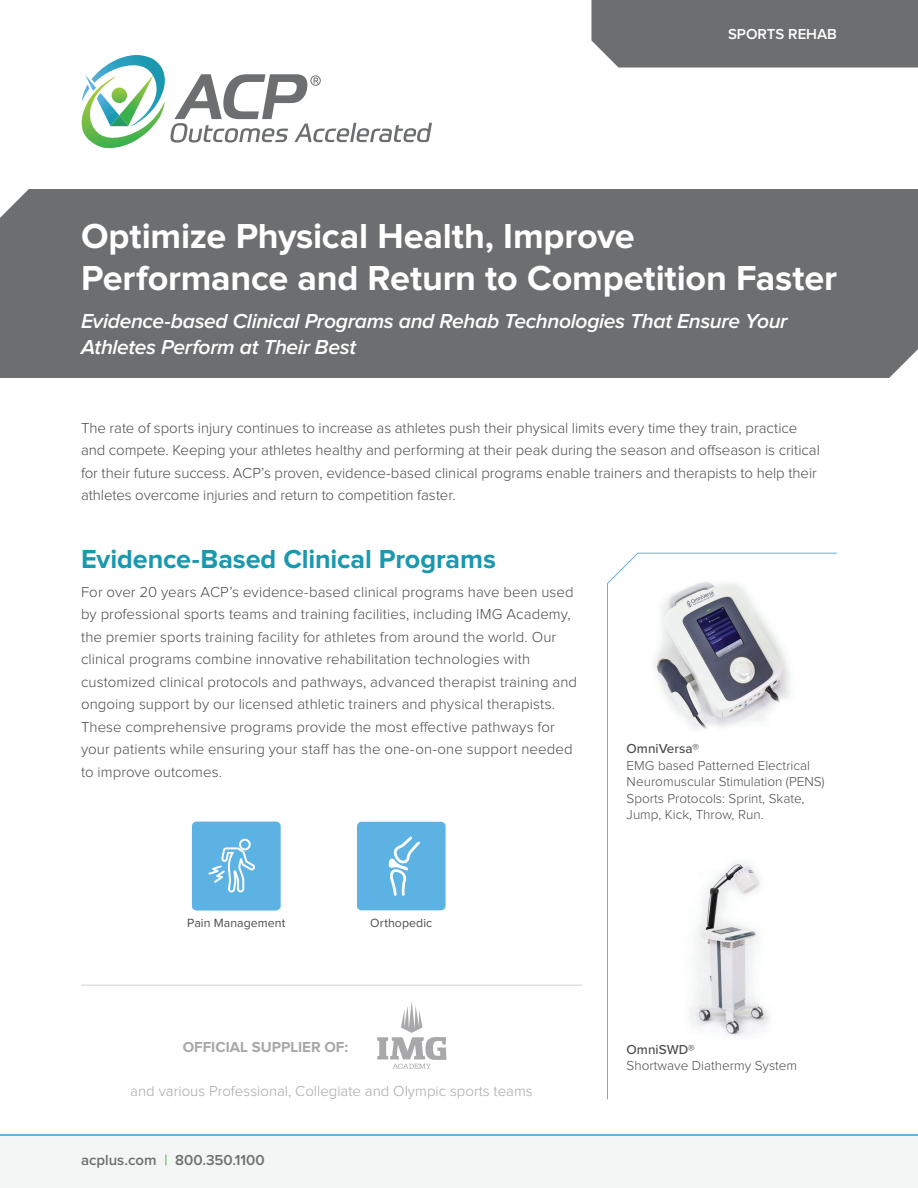
<style>
.page{position:relative;width:918px;height:1188px;background:#fff}
.page>*{position:absolute;margin:0;border:0;box-sizing:border-box;transform-origin:0 0}
.t1{font:700 36px/42px "Proxima Nova";letter-spacing:-.005em;color:#fff}
.t2{font:700 27px "Proxima Nova";letter-spacing:-.005em;color:#1a98ae}
.t3{font:italic 600 21px/25.2px "Proxima Nova";letter-spacing:-.015em;color:#fff}
.t4{font:300 15px/22.5px "Proxima Nova";letter-spacing:.005em;color:#4b4c4d}
.t5{font:300 15px "Proxima Nova";color:#a8a8ab}
.t6{font:600 15px "Proxima Nova";color:#6d6e70}
.t7{font:700 15px "Proxima Nova";color:#a8a8ab}
.t8{font:600 15px "Proxima Nova";color:#fff}
.t9{font:300 13.5px/16.5px "Proxima Nova";color:#4b4c4d}
.t10{font:500 13.5px "Proxima Nova";color:#4b4c4d}
.t11{font:12.3px "Proxima Nova";letter-spacing:.005em;color:#4b4c4d}
.s1{font-weight:400;color:#38af4c}
.s2{font-weight:500}
</style>
<div class="page">
<div style="left:0;top:189px;width:918px;height:189px;background:#6d6e70"></div>
<div style="left:591px;top:0;width:327px;height:68px;background:#6d6e70"></div>
<svg style="left:81px;top:55px;width:351px;height:93px"></svg>
<svg style="left:889px;top:349px;width:29px;height:29px"></svg>
<svg style="left:0;top:189px;width:29px;height:29px"></svg>
<div style="left:0;top:1134px;width:918px;height:54px;background:#f3f6f4"></div>
<hr style="left:0;top:1134px;width:918px;height:1px;background:#61b3e4">
<svg style="left:607px;top:552px;width:230px;height:548px"></svg>
<svg style="left:377px;top:1002px;width:69px;height:67px"></svg>
<hr style="left:81px;top:985px;width:501px;height:1px;background:#d2d3d2">
<img style="left:641px;top:579px;width:176px;height:156px">
<svg style="left:192px;top:822px;width:89px;height:88px;background:#69b7e5"></svg>
<div style="left:357px;top:822px;width:89px;height:88px;background:#5db2e4;border-radius:4px"></div>
<svg style="left:388px;top:837px;width:32px;height:59px"></svg>
<p class="t8" style="left:728px;top:25px;width:110px">SPORTS REHAB</p>
<p class="t1" style="left:81px;top:216px;width:758px">Optimize Physical Health, Improve<br>Performance and Return to Competition Faster</p>
<p class="t3" style="left:81px;top:309px;width:708px">Evidence-based Clinical Programs and Rehab Technologies That Ensure Your<br>Athletes Perform at Their Best</p>
<p class="t4" style="left:81px;top:417px;width:740px">The rate of sports injury continues to increase as athletes push their physical limits every time they train, practice and compete. Keeping your athletes healthy and performing at their peak during the season and offseason is critical for their future success. ACP’s proven, evidence-based clinical programs enable trainers and therapists to help their athletes overcome injuries and return to competition faster.</p>
<p class="t2" style="left:81px;top:543px;width:416px">Evidence-Based Clinical Programs</p>
<p class="t4" style="left:81px;top:581px;width:498px">For over 20 years ACP’s evidence-based clinical programs have been used by professional sports teams and training facilities, including IMG Academy, the premier sports training facility for athletes from around the world. Our clinical programs combine innovative rehabilitation technologies with customized clinical protocols and pathways, advanced therapist training and ongoing support by our licensed athletic trainers and physical therapists.<br>These comprehensive programs provide the most effective pathways for your patients while ensuring your staff has the one-on-one support needed to improve outcomes.</p>
<p class="t11" style="left:187px;top:916px;width:100px">Pain Management</p>
<p class="t11" style="left:370px;top:916px;width:64px">Orthopedic</p>
<p class="t7" style="left:183px;top:1039px;width:167px">OFFICIAL SUPPLIER OF:</p>
<p class="t5" style="left:130px;top:1083px;width:404px">and various Professional, Collegiate and Olympic sports teams</p>
<p class="t6" style="left:81px;top:1151px;width:185px">acplus.com <span class="s1">|</span> 800.350.1100</p>
<p class="t9" style="left:627px;top:741px;width:200px"><span class="s2">OmniVersa®<br></span>EMG based Patterned Electrical<br>Neuromuscular Stimulation (PENS)<br>Sports Protocols: Sprint, Skate,<br>Jump, Kick, Throw, Run.</p>
<p class="t10" style="left:627px;top:1039px;width:70px">OmniSWD®</p>
<p class="t9" style="left:627px;top:1058px;width:172px">Shortwave Diathermy System</p>
</div>
